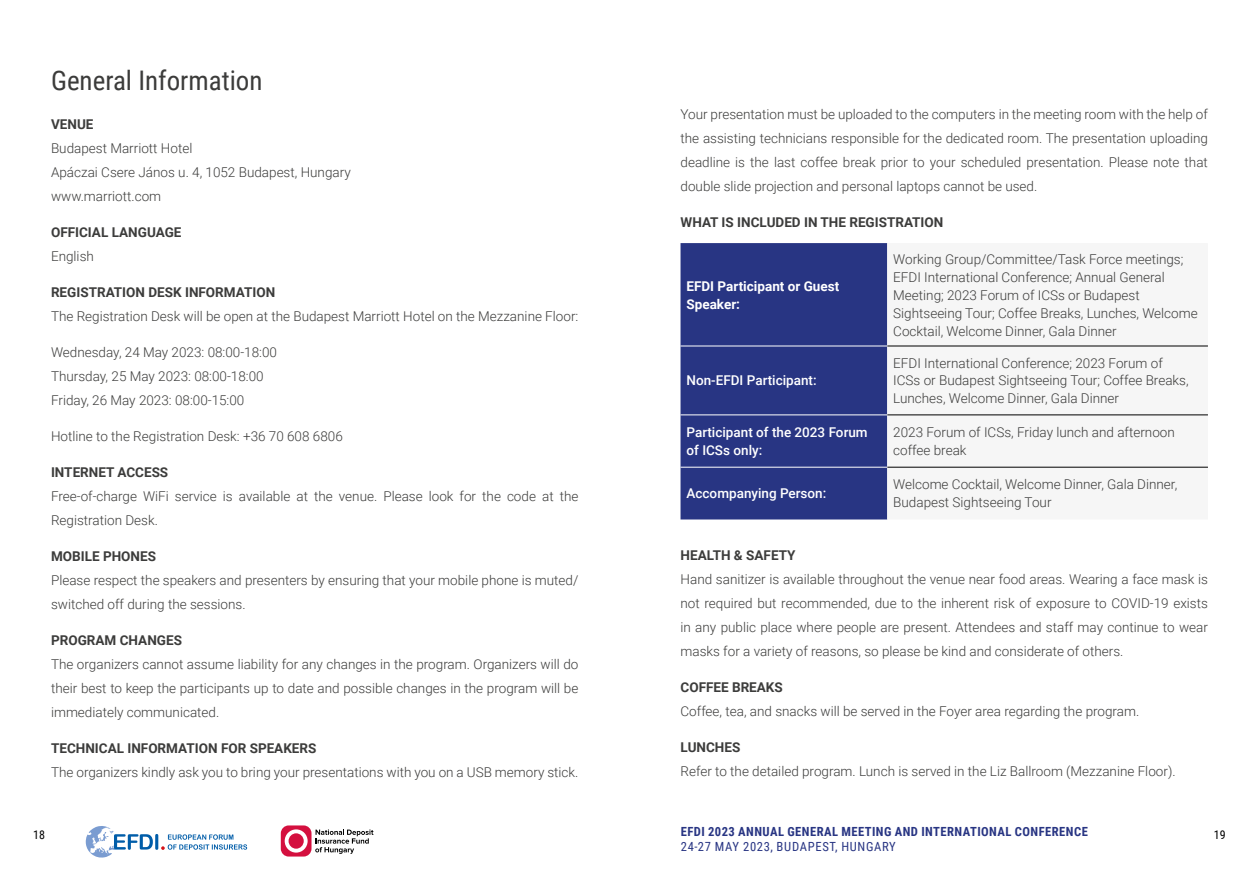
<style>
.page{position:relative;width:1259px;height:893px;background:#fff}
.page>*{position:absolute;margin:0;border:0;box-sizing:border-box;transform-origin:0 0}
.t1{font:27px "Roboto Condensed";color:#3c3c3b}
.t2{font:300 13.5px/24px "Roboto";color:#3c3c3b}
.t3{font:700 13.5px "Roboto";color:#3c3c3b}
.t4{font:500 13.5px/18px "Roboto";color:#fff}
.t5{font:700 13.5px/18px "Roboto";color:#fff}
.t6{font:700 12.6px "Roboto Condensed";letter-spacing:.035em;color:#283583}
.t7{font:12.6px "Roboto Condensed";letter-spacing:.055em;color:#283583}
.t8{font:12px "Roboto Condensed";color:#000}
</style>
<div class="page">
<svg style="left:281px;top:825px;width:92px;height:31px"></svg>
<svg style="left:85px;top:826px;width:162px;height:32px"></svg>
<div style="left:680px;top:243px;width:207px;height:276px;background:#283583"></div>
<div style="left:887px;top:243px;width:321px;height:276px;background:#f6f6f6"></div>
<hr style="left:887px;top:346px;width:321px;height:1px;background:#000">
<hr style="left:887px;top:415px;width:321px;height:1px;background:#000">
<hr style="left:887px;top:467px;width:321px;height:1px;background:#000">
<hr style="left:680px;top:346px;width:207px;height:1px;background:#fff">
<hr style="left:680px;top:414px;width:207px;height:1px;background:#fff">
<hr style="left:680px;top:467px;width:207px;height:1px;background:#fff">
<h1 class="t1" style="left:51px;top:62px;width:213px">General Information</h1>
<p class="t3" style="left:51px;top:115px;width:44px">VENUE</p>
<p class="t2" style="left:51px;top:136px;width:301px">Budapest Marriott Hotel<br>Apáczai Csere János u. 4, 1052 Budapest, Hungary www.marriott.com</p>
<p class="t3" style="left:51px;top:223px;width:132px">OFFICIAL LANGUAGE</p>
<p class="t2" style="left:51px;top:244px;width:44px">English</p>
<p class="t3" style="left:51px;top:283px;width:226px">REGISTRATION DESK INFORMATION</p>
<p class="t2" style="left:51px;top:304px;width:529px">The Registration Desk will be open at the Budapest Marriott Hotel on the Mezzanine Floor:</p>
<p class="t2" style="left:51px;top:340px;width:227px">Wednesday, 24 May 2023: 08:00-18:00<br>Thursday, 25 May 2023: 08:00-18:00<br>Friday, 26 May 2023: 08:00-15:00</p>
<p class="t2" style="left:51px;top:424px;width:293px">Hotline to the Registration Desk: +36 70 608 6806</p>
<p class="t3" style="left:51px;top:463px;width:119px">INTERNET ACCESS</p>
<p class="t2" style="left:51px;top:484px;width:529px">Free-of-charge WiFi service is available at the venue. Please look for the code at the<br>Registration Desk.</p>
<p class="t3" style="left:51px;top:547px;width:106px">MOBILE PHONES</p>
<p class="t2" style="left:51px;top:568px;width:529px">Please respect the speakers and presenters by ensuring that your mobile phone is muted/ switched off during the sessions.</p>
<p class="t3" style="left:51px;top:631px;width:132px">PROGRAM CHANGES</p>
<p class="t2" style="left:51px;top:652px;width:529px;text-align:justify">The organizers cannot assume liability for any changes in the program. Organizers will do their best to keep the participants up to date and possible changes in the program will be immediately communicated.</p>
<p class="t3" style="left:51px;top:739px;width:267px">TECHNICAL INFORMATION FOR SPEAKERS</p>
<p class="t2" style="left:51px;top:760px;width:529px">The organizers kindly ask you to bring your presentations with you on a USB memory stick.</p>
<p class="t2" style="left:680px;top:101px;width:529px;text-align:justify">Your presentation must be uploaded to the computers in the meeting room with the help of the assisting technicians responsible for the dedicated room. The presentation uploading deadline is the last coffee break prior to your scheduled presentation. Please note that double slide projection and personal laptops cannot be used.</p>
<p class="t3" style="left:680px;top:212px;width:264px">WHAT IS INCLUDED IN THE REGISTRATION</p>
<p class="t5" style="left:686px;top:276px;width:154px">EFDI Participant or Guest<br>Speaker:</p>
<p class="t4" style="left:686px;top:371px;width:132px">Non-EFDI Participant:</p>
<p class="t2" style="left:893px;top:249px;width:306px;line-height:18px">Working Group/Committee/Task Force meetings; EFDI International Conference; Annual General Meeting; 2023 Forum of ICSs or Budapest Sightseeing Tour; Coffee Breaks, Lunches, Welcome Cocktail, Welcome Dinner, Gala Dinner</p>
<p class="t2" style="left:893px;top:353px;width:297px;line-height:18px">EFDI International Conference; 2023 Forum of<br>ICSs or Budapest Sightseeing Tour; Coffee Breaks,<br>Lunches, Welcome Dinner, Gala Dinner</p>
<p class="t4" style="left:686px;top:423px;width:183px">Participant of the 2023 Forum of ICSs only:</p>
<p class="t2" style="left:893px;top:423px;width:283px;line-height:18px">2023 Forum of ICSs, Friday lunch and afternoon coffee break</p>
<p class="t4" style="left:686px;top:484px;width:141px">Accompanying Person:</p>
<p class="t2" style="left:893px;top:475px;width:285px;line-height:18px">Welcome Cocktail, Welcome Dinner, Gala Dinner,<br>Budapest Sightseeing Tour</p>
<p class="t3" style="left:680px;top:545px;width:116px">HEALTH &amp; SAFETY</p>
<p class="t2" style="left:680px;top:566px;width:529px;text-align:justify">Hand sanitizer is available throughout the venue near food areas. Wearing a face mask is not required but recommended, due to the inherent risk of exposure to COVID-19 exists in any public place where people are present. Attendees and staff may continue to wear masks for a variety of reasons, so please be kind and considerate of others.</p>
<p class="t3" style="left:680px;top:677px;width:104px">COFFEE BREAKS</p>
<p class="t2" style="left:680px;top:698px;width:460px">Coffee, tea, and snacks will be served in the Foyer area regarding the program.</p>
<p class="t3" style="left:680px;top:737px;width:61px">LUNCHES</p>
<p class="t2" style="left:680px;top:758px;width:496px">Refer to the detailed program. Lunch is served in the Liz Ballroom (Mezzanine Floor).</p>
<p class="t6" style="left:681px;top:823px;width:408px">EFDI 2023 ANNUAL GENERAL MEETING AND INTERNATIONAL CONFERENCE</p>
<p class="t7" style="left:681px;top:838px;width:217px">24-27 MAY 2023, BUDAPEST, HUNGARY</p>
<p class="t8" style="left:33px;top:826px;width:13px">18</p>
<p class="t8" style="left:1214px;top:826px;width:13px">19</p>
</div>
